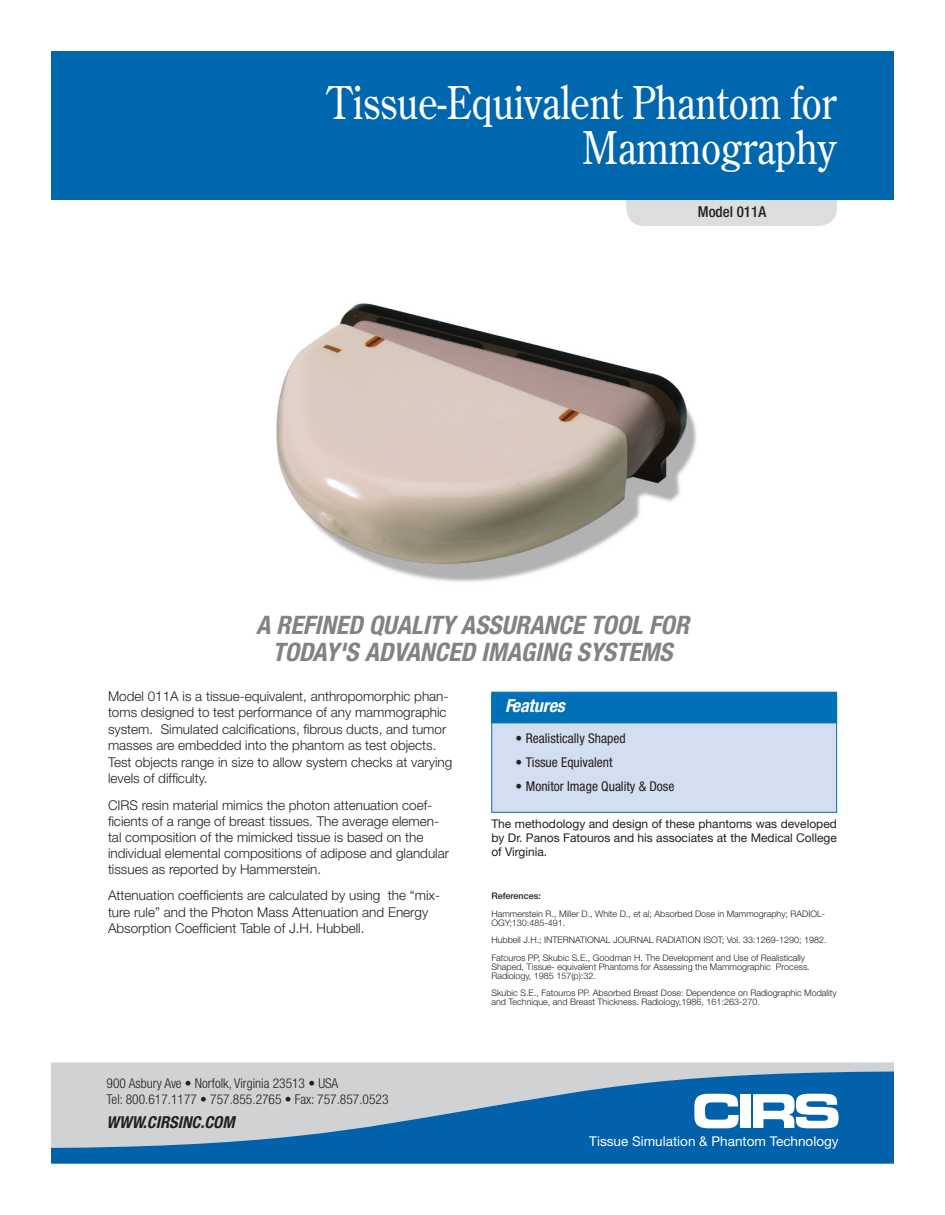
<style>
.page{position:relative;width:945px;height:1215px;background:#fff}
.page>*{position:absolute;margin:0;border:0;box-sizing:border-box;transform-origin:0 0}
.B_Headline_COS_w_30{font:45px/45px "Century Old Style";color:#fff;text-align:right;scale:.85 1}
.B_Sub_Headline_HN77{font:italic 700 condensed 25.5px/27px "Helvetica Neue";color:#808285;text-align:center}
.B_Feature_Bene_Head{font:italic 700 condensed 18px "Helvetica Neue";color:#fff}
.t1{font:italic 700 condensed 16.5px "Helvetica Neue";color:#231f20}
.B_Product_Number_HN6{font:500 condensed 15px "Helvetica Neue";color:#231f20}
.B_Main_Text_HN45_9_1{font:300 13.5px/16.5px "Helvetica Neue";color:#231f20}
.t2{font:300 condensed 13.5px/16.5px "Helvetica Neue";color:#231f20}
.B_Feature_Bullets_HN{font:condensed 13.5px "Helvetica Neue";color:#231f20}
.t3{font:13.5px "Helvetica Neue";color:#fff}
.t4{font:12px/14.2px "Helvetica Neue";color:#231f20;text-align:justify}
.B_References{font:300 9px/9px "Helvetica Neue";color:#231f20}
.B_References-2{font:500 9px "Helvetica Neue";color:#231f20}
</style>
<div class="page">
<div style="left:626px;top:171px;width:211px;height:55px;background:#dcdddf;border-radius:18px"></div>
<div style="left:51px;top:51px;width:843px;height:148px;background:#0067af"></div>
<svg style="left:51px;top:1062px;width:843px;height:9px;fill:#d1d2d4"></svg>
<svg style="left:51px;top:1071px;width:843px;height:93px;fill:#0161ab"></svg>
<svg style="left:694px;top:1094px;width:45px;height:34px"></svg>
<div style="left:740px;top:1094px;width:11px;height:34px;background:#fff"></div>
<svg style="left:753px;top:1094px;width:86px;height:34px"></svg>
<img style="left:276px;top:303px;width:421px;height:279px">
<div style="left:491px;top:696px;width:346px;height:117px;background:#d3dff1;border:1px solid #0070b8"></div>
<div style="left:491px;top:692px;width:346px;height:31px;background:#0070b8;border:1px solid #0070b8"></div>
<p class="B_Headline_COS_w_30" style="left:328px;top:79px;width:601px">Tissue-Equivalent Phantom for<br>Mammography</p>
<p class="B_Product_Number_HN6" style="left:698px;top:203px;width:70px">Model 011A</p>
<p class="B_Sub_Headline_HN77" style="left:256px;top:611px;width:434px">A REFINED QUALITY ASSURANCE TOOL FOR<br>TODAY'S ADVANCED IMAGING SYSTEMS</p>
<p class="B_Main_Text_HN45_9_1" style="left:108px;top:688px;width:346px">Model 011A is a tissue-equivalent, anthropomorphic phan&shy;toms designed to test performance of any mammographic system. Simulated calcifications, fibrous ducts, and tumor masses are embedded into the phantom as test objects.<br>Test objects range in size to allow system checks at varying levels of difficulty.</p>
<p class="B_Main_Text_HN45_9_1" style="left:108px;top:796px;width:343px">CIRS resin material mimics the photon attenuation coef&shy;ficients of a range of breast tissues. The average elemen&shy;tal composition of the mimicked tissue is based on the individual elemental compositions of adipose and glandular tissues as reported by Hammerstein.</p>
<p class="B_Main_Text_HN45_9_1" style="left:108px;top:887px;width:334px">Attenuation coefficients are calculated by using the “mix&shy;ture rule” and the Photon Mass Attenuation and Energy<br>Absorption Coefficient Table of J.H. Hubbell.</p>
<p class="B_Feature_Bene_Head" style="left:505px;top:695px;width:61px">Features</p>
<p class="B_Feature_Bullets_HN" style="left:515px;top:731px;width:112px">• Realistically Shaped</p>
<p class="B_Feature_Bullets_HN" style="left:515px;top:754px;width:99px">• Tissue Equivalent</p>
<p class="B_Feature_Bullets_HN" style="left:515px;top:778px;width:161px">• Monitor Image Quality &amp; Dose</p>
<p class="t4" style="left:491px;top:816px;width:347px">The methodology and design of these phantoms was developed by Dr. Panos Fatouros and his associates at the Medical College of Virginia.</p>
<p class="B_References-2" style="left:491px;top:890px;width:51px">References:</p>
<p class="B_References" style="left:491px;top:909px;width:335px">Hammerstein R., Miller D., White D., et al; Absorbed Dose in Mammography; RADIOL-<br>OGY;130:485-491.</p>
<p class="B_References" style="left:491px;top:935px;width:337px">Hubbell J.H.; INTERNATIONAL JOURNAL RADIATION ISOT; Vol. 33:1269-1290; 1982.</p>
<p class="B_References" style="left:491px;top:953px;width:320px">Fatouros PP, Skubic S.E., Goodman H. The Development and Use of Realistically<br>Shaped, Tissue- equivalent Phantoms for Assessing the Mammographic Process.<br>Radiology, 1985 157(p):32.</p>
<p class="B_References" style="left:491px;top:989px;width:347px">Skubic S.E., Fatouros PP. Absorbed Breast Dose: Dependence on Radiographic Modality and Technique, and Breast Thickness. Radiology,1986, 161:263-270.</p>
<p class="t2" style="left:107px;top:1074px;width:283px">900 Asbury Ave • Norfolk, Virginia 23513 • USA<br>Tel: 800.617.1177 • 757.855.2765 • Fax: 757.857.0523</p>
<p class="t1" style="left:107px;top:1112px;width:130px">WWW.CIRSINC.COM</p>
<p class="t3" style="left:589px;top:1133px;width:251px">Tissue Simulation &amp; Phantom Technology</p>
</div>
